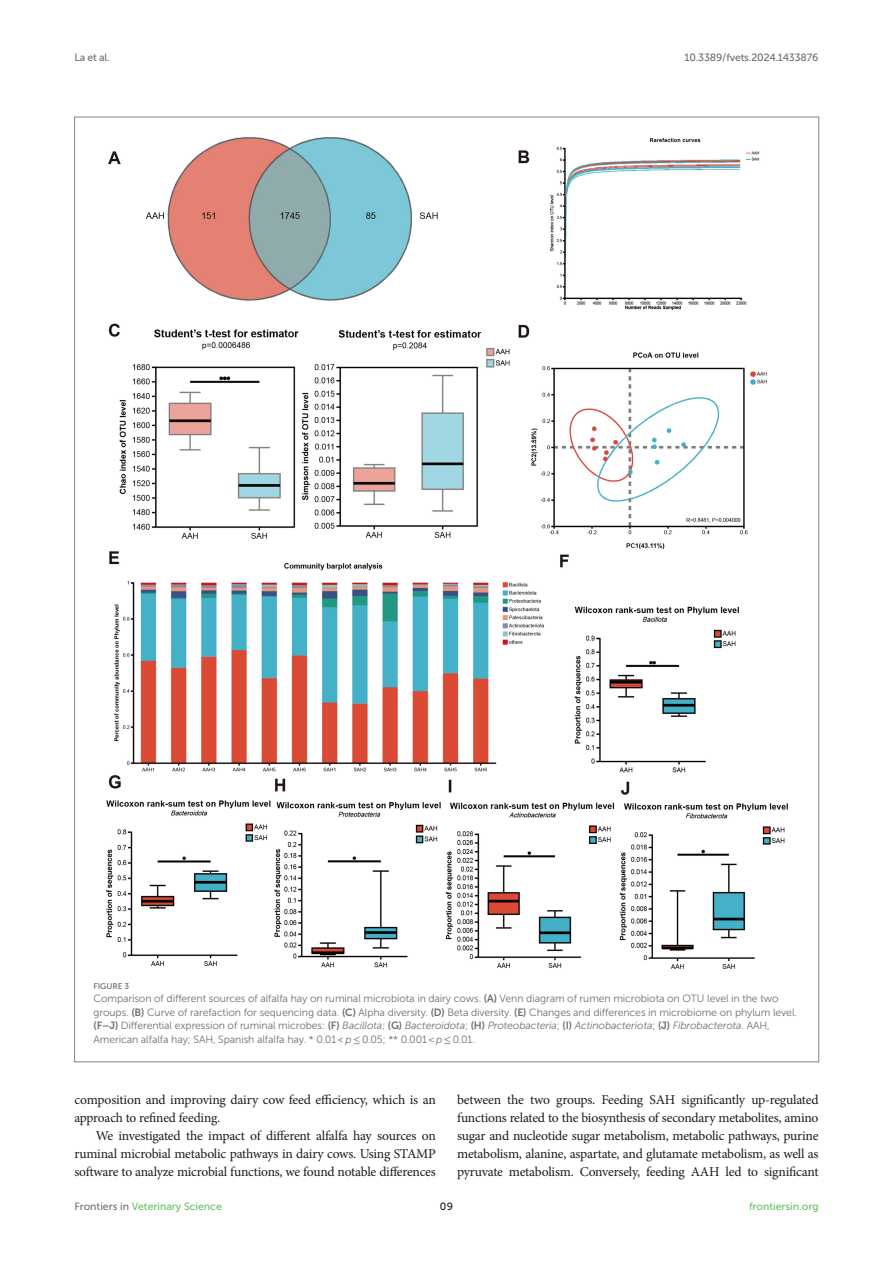
<style>
.page{position:relative;width:893px;height:1263px;background:#fff}
.page>*{position:absolute;margin:0;border:0;box-sizing:border-box;transform-origin:0 0}
.TEXT{font:13.5px/18px "Minion Pro";letter-spacing:-.015em;color:#1b1c1b;text-align:justify}
.FIG_LEG{font:10.5px/13.5px "Museo Sans 300";letter-spacing:-.01em;color:#706f70}
.t1{font:10.5px "Museo Sans 500";color:#65c161}
.t2{font:10.5px "Museo Sans 500";letter-spacing:-.015em;color:#706f70}
.t3{font:10.5px "Museo Sans 500";color:#1b1c1b}
.FIG_HD{font:8.25px "Museo Sans 700";letter-spacing:-.01em;color:#7e7f7f}
.s1{font-family:"Museo Sans 700"}
.s2{font-style:italic}
.s3{font-family:"STIX General"}
.s4{color:#706f70}
</style>
<div class="page">
<img style="left:106px;top:137px;width:682px;height:832px">
<p class="t2" style="left:74px;top:51px;width:37px">La et al.</p>
<p class="t2" style="left:684px;top:51px;width:136px">10.3389/fvets.2024.1433876</p>
<p class="FIG_HD" style="left:94px;top:981px;width:37px">FIGURE 3</p>
<p class="FIG_LEG" style="left:94px;top:992px;width:705px">Comparison of different sources of alfalfa hay on ruminal microbiota in dairy cows. <span class="s1">(A)</span> Venn diagram of rumen microbiota on OTU level in the two groups. <span class="s1">(B)</span> Curve of rarefaction for sequencing data. <span class="s1">(C)</span> Alpha diversity. <span class="s1">(D)</span> Beta diversity. <span class="s1">(E)</span> Changes and differences in microbiome on phylum level. <span class="s1">(F–J)</span> Differential expression of ruminal microbes: <span class="s1">(F)</span> <span class="s2">Bacillota</span>; <span class="s1">(G)</span> <span class="s2">Bacteroidota</span>; <span class="s1">(H)</span> <span class="s2">Proteobacteria</span>; <span class="s1">(I)</span> <span class="s2">Actinobacteriota</span>; <span class="s1">(J)</span> <span class="s2">Fibrobacterota</span>. AAH, American alfalfa hay; SAH, Spanish alfalfa hay. * 0.01 &lt; <span class="s2">p</span> <span class="s3">≤</span> 0.05; ** 0.001 &lt; <span class="s2">p</span> <span class="s3">≤</span> 0.01.</p>
<p class="TEXT" style="left:74px;top:1091px;width:363px">composition and improving dairy cow feed efficiency, which is an approach to refined feeding.</p>
<p class="TEXT" style="left:74px;top:1127px;width:363px;text-indent:21px">We investigated the impact of different alfalfa hay sources on ruminal microbial metabolic pathways in dairy cows. Using STAMP software to analyze microbial functions, we found notable differences</p>
<p class="TEXT" style="left:457px;top:1091px;width:363px">between the two groups. Feeding SAH significantly up-regulated functions related to the biosynthesis of secondary metabolites, amino sugar and nucleotide sugar metabolism, metabolic pathways, purine metabolism, alanine, aspartate, and glutamate metabolism, as well as pyruvate metabolism. Conversely, feeding AAH led to significant</p>
<p class="t1" style="left:74px;top:1200px;width:149px"><span class="s4">Frontiers in</span> Veterinary Science</p>
<p class="t3" style="left:440px;top:1200px;width:15px">09</p>
<p class="t1" style="left:749px;top:1200px;width:71px">frontiersin.org</p>
</div>
